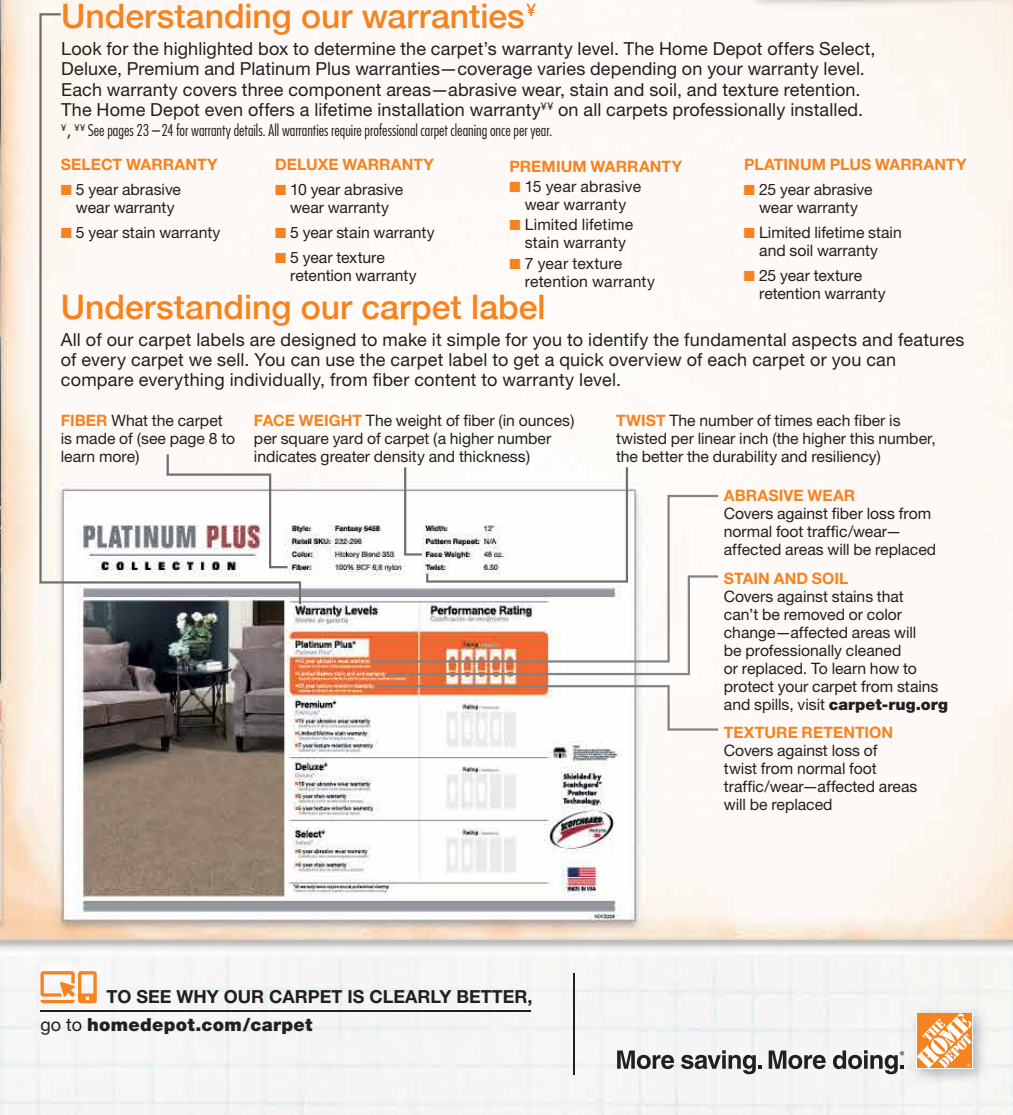
<style>
.page{position:relative;width:1013px;height:1115px;background:#fff}
.page>*{position:absolute;margin:0;border:0;box-sizing:border-box;transform-origin:0 0}
.t1{font:500 33.75px "Helvetica Neue";color:#f58320}
.t2{font:18px/20.2px "Helvetica Neue";letter-spacing:.01em;color:#231f20}
.t3{font:700 18px "Helvetica Neue";color:#231f20}
.t4{font:900 18px "Helvetica Neue";letter-spacing:.015em;color:#231f20}
.t5{font:15.75px/18px "Helvetica Neue";color:#231f20}
.t6{font:700 15.75px "Helvetica Neue";letter-spacing:.005em;color:#f58320}
.t7{font:300 condensed 15.75px "Futura";color:#231f20}
.s1{font-size:19.12px}
.s2{color:#f58320}
.s3{font-weight:700;color:#f58320}
.s4{font-weight:900}
.s5{font-weight:400}
</style>
<div class="page">
<img style="left:0;top:0;width:1012px;height:1115px">
<img style="left:907px;top:1004px;width:81px;height:80px">
<svg style="left:916px;top:1012px;width:56px;height:56px"></svg>
<svg style="left:917px;top:1013px;width:54px;height:54px"></svg>
<svg style="left:617px;top:1050px;width:57px;height:19px"></svg>
<svg style="left:681px;top:1050px;width:81px;height:24px"></svg>
<svg style="left:768px;top:1050px;width:57px;height:19px"></svg>
<svg style="left:833px;top:1050px;width:71px;height:24px"></svg>
<hr style="left:40px;top:1010px;width:491px;height:1px;background:#231f20">
<hr style="left:573px;top:972px;width:1px;height:102px;background:#231f20">
<svg style="left:39px;top:13px;width:262px;height:591px;fill:#fef9f6"></svg>
<svg style="left:166px;top:454px;width:121px;height:114px"></svg>
<svg style="left:371px;top:495px;width:16px;height:167px"></svg>
<svg style="left:387px;top:467px;width:331px;height:208px"></svg>
<svg style="left:375px;top:685px;width:343px;height:45px"></svg>
<svg style="left:41px;top:971px;width:56px;height:32px"></svg>
<h1 class="t1" style="left:61px;top:-11px;width:476px">Understanding our warranties<sup>¥</sup></h1>
<p class="t2" style="left:61px;top:38px;width:815px">Look for the highlighted box to determine the carpet’s warranty level. The Home Depot offers Select, Deluxe, Premium and Platinum Plus warranties—coverage varies depending on your warranty level.<br>Each warranty covers three component areas—abrasive wear, stain and soil, and texture retention.<br>The Home Depot even offers a lifetime installation warranty<sup>¥¥</sup> on all carpets professionally installed.</p>
<p class="t7" style="left:61px;top:120px;width:492px"><sup>¥</sup><span class="s1">,</span> <sup>¥¥</sup> See pages 23 –24 for warranty details. All warranties require professional carpet cleaning once per year.</p>
<p class="t6" style="left:61px;top:155px;width:158px">SELECT WARRANTY</p>
<p class="t5" style="left:61px;top:180px;width:122px;text-align:center"><span class="s2">■</span> 5 year abrasive wear warranty</p>
<p class="t5" style="left:61px;top:223px;width:161px"><span class="s2">■</span> 5 year stain warranty</p>
<p class="t6" style="left:744px;top:155px;width:224px">PLATINUM PLUS WARRANTY</p>
<p class="t5" style="left:744px;top:180px;width:130px;text-align:center"><span class="s2">■</span> 25 year abrasive wear warranty</p>
<p class="t5" style="left:744px;top:223px;width:159px;text-align:center"><span class="s2">■</span> Limited lifetime stain and soil warranty</p>
<p class="t5" style="left:759px;top:267px;width:128px;text-indent:-15px"><span class="s2">■</span> 25 year texture retention warranty</p>
<p class="t6" style="left:275px;top:155px;width:161px">DELUXE WARRANTY</p>
<p class="t5" style="left:275px;top:180px;width:130px;text-align:center"><span class="s2">■</span> 10 year abrasive wear warranty</p>
<p class="t5" style="left:275px;top:223px;width:161px"><span class="s2">■</span> 5 year stain warranty</p>
<p class="t5" style="left:290px;top:249px;width:128px;text-indent:-15px"><span class="s2">■</span> 5 year texture retention warranty</p>
<p class="t6" style="left:509px;top:156px;width:174px">PREMIUM WARRANTY</p>
<p class="t5" style="left:509px;top:177px;width:133px;text-align:center"><span class="s2">■</span> 15 year abrasive wear warranty</p>
<p class="t5" style="left:509px;top:216px;width:125px;text-align:center"><span class="s2">■</span> Limited lifetime stain warranty</p>
<p class="t5" style="left:524px;top:254px;width:132px;text-indent:-15px"><span class="s2">■</span> 7 year texture retention warranty</p>
<h1 class="t1" style="left:61px;top:280px;width:486px">Understanding our carpet label</h1>
<p class="t2" style="left:61px;top:329px;width:905px">All of our carpet labels are designed to make it simple for you to identify the fundamental aspects and features of every carpet we sell. You can use the carpet label to get a quick overview of each carpet or you can compare everything individually, from fiber content to warranty level.</p>
<p class="t5" style="left:254px;top:411px;width:322px"><span class="s3">FACE WEIGHT</span> The weight of fiber (in ounces) per square yard of carpet (a higher number indicates greater density and thickness)</p>
<p class="t5" style="left:61px;top:411px;width:176px"><span class="s3">FIBER</span> What the carpet is made of (see page 8 to learn more)</p>
<p class="t5" style="left:616px;top:411px;width:321px"><span class="s3">TWIST</span> The number of times each fiber is twisted per linear inch (the higher this number, the better the durability and resiliency)</p>
<p class="t6" style="left:724px;top:486px;width:133px">ABRASIVE WEAR</p>
<p class="t5" style="left:723px;top:504px;width:214px">Covers against fiber loss from normal foot traffic/wear— affected areas will be replaced</p>
<p class="t6" style="left:723px;top:568px;width:126px">STAIN AND SOIL</p>
<p class="t5" style="left:724px;top:587px;width:226px">Covers against stains that<br>can’t be removed or color change—affected areas will<br>be professionally cleaned<br>or replaced. To learn how to protect your carpet from stains and spills, visit <span class="s4">carpet-rug.org</span></p>
<p class="t6" style="left:724px;top:722px;width:171px">TEXTURE RETENTION</p>
<p class="t5" style="left:724px;top:741px;width:195px">Covers against loss of<br>twist from normal foot traffic/wear—affected areas will be replaced</p>
<p class="t3" style="left:106px;top:985px;width:427px">TO SEE WHY OUR CARPET IS CLEARLY BETTER,</p>
<p class="t4" style="left:40px;top:1014px;width:273px"><span class="s5">go to</span> homedepot.com/carpet</p>
</div>
